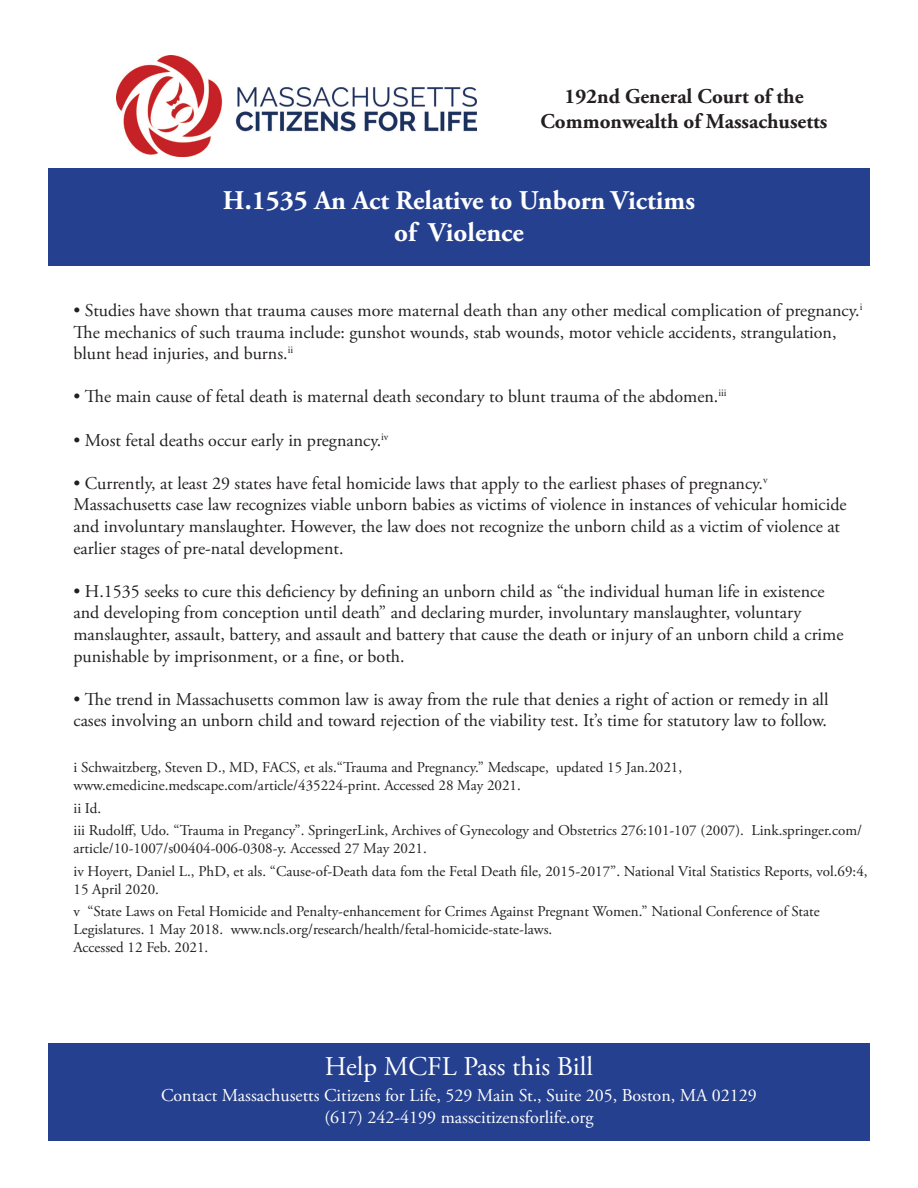
<style>
.page{position:relative;width:918px;height:1188px;background:#fff}
.page>*{position:absolute;margin:0;border:0;box-sizing:border-box;transform-origin:0 0}
.t1{font:700 27px "Adobe Garamond Pro";color:#fff}
.t2{font:27px "Adobe Garamond Pro";color:#fff}
.t3{font:700 21px/25.2px "Adobe Garamond Pro";color:#231f20;text-align:center}
.t4{font:18px/21.6px "Adobe Garamond Pro";color:#231f20}
.t5{font:18px "Adobe Garamond Pro";color:#fff}
.t6{font:15px/18px "Adobe Garamond Pro";color:#231f20}
</style>
<div class="page">
<div style="left:48px;top:1043px;width:822px;height:97px;background:#25408f"></div>
<img style="left:116px;top:55px;width:361px;height:102px">
<div style="left:48px;top:168px;width:822px;height:98px;background:#25408f"></div>
<p class="t3" style="left:541px;top:84px;width:288px">192nd General Court of the<br>Commonwealth of Massachusetts</p>
<p class="t1" style="left:223px;top:185px;width:474px">H.1535 An Act Relative to Unborn Victims</p>
<p class="t1" style="left:394px;top:217px;width:131px">of Violence</p>
<p class="t4" style="left:74px;top:300px;width:790px">• Studies have shown that trauma causes more maternal death than any other medical complication of pregnancy.<sup>i<br></sup>The mechanics of such trauma include: gunshot wounds, stab wounds, motor vehicle accidents, strangulation, blunt head injuries, and burns.<sup>ii</sup></p>
<p class="t4" style="left:74px;top:387px;width:655px">• The main cause of fetal death is maternal death secondary to blunt trauma of the abdomen.<sup>iii</sup></p>
<p class="t4" style="left:74px;top:430px;width:316px">• Most fetal deaths occur early in pregnancy.<sup>iv</sup></p>
<p class="t4" style="left:74px;top:473px;width:696px">• Currently, at least 29 states have fetal homicide laws that apply to the earliest phases of pregnancy.<sup>v</sup></p>
<p class="t4" style="left:74px;top:495px;width:775px">Massachusetts case law recognizes viable unborn babies as victims of violence in instances of vehicular homicide and involuntary manslaughter. However, the law does not recognize the unborn child as a victim of violence at earlier stages of pre-natal development.</p>
<p class="t4" style="left:74px;top:581px;width:772px">• H.1535 seeks to cure this deficiency by defining an unborn child as “the individual human life in existence and developing from conception until death” and declaring murder, involuntary manslaughter, voluntary manslaughter, assault, battery, and assault and battery that cause the death or injury of an unborn child a crime punishable by imprisonment, or a fine, or both.</p>
<p class="t4" style="left:74px;top:689px;width:757px">• The trend in Massachusetts common law is away from the rule that denies a right of action or remedy in all</p>
<p class="t4" style="left:74px;top:711px;width:755px">cases involving an unborn child and toward rejection of the viability test. It’s time for statutory law to follow.</p>
<p class="t6" style="left:74px;top:759px;width:610px">i Schwaitzberg, Steven D., MD, FACS, et als.“Trauma and Pregnancy.” Medscape, updated 15 Jan.2021,</p>
<p class="t6" style="left:74px;top:777px;width:449px">www.emedicine.medscape.com/article/435224-print. Accessed 28 May 2021.</p>
<p class="t6" style="left:74px;top:799px;width:29px">ii Id.</p>
<p class="t6" style="left:74px;top:822px;width:790px">iii Rudolff, Udo. “Trauma in Pregancy”. SpringerLink, Archives of Gynecology and Obstetrics 276:101-107 (2007). Link.springer.com/ article/10-1007/s00404-006-0308-y. Accessed 27 May 2021.</p>
<p class="t6" style="left:74px;top:862px;width:796px">iv Hoyert, Daniel L., PhD, et als. “Cause-of-Death data fom the Fetal Death file, 2015-2017”. National Vital Statistics Reports, vol.69:4,<br>15 April 2020.</p>
<p class="t6" style="left:74px;top:903px;width:748px">v “State Laws on Fetal Homicide and Penalty-enhancement for Crimes Against Pregnant Women.” National Conference of State<br>Legislatures. 1 May 2018. www.ncls.org/research/health/fetal-homicide-state-laws.</p>
<p class="t6" style="left:74px;top:939px;width:136px">Accessed 12 Feb. 2021.</p>
<p class="t2" style="left:325px;top:1051px;width:270px">Help MCFL Pass this Bill</p>
<p class="t5" style="left:161px;top:1085px;width:597px">Contact Massachusetts Citizens for Life, 529 Main St., Suite 205, Boston, MA 02129</p>
<p class="t5" style="left:324px;top:1106px;width:271px">(617) 242-4199 masscitizensforlife.org</p>
</div>
